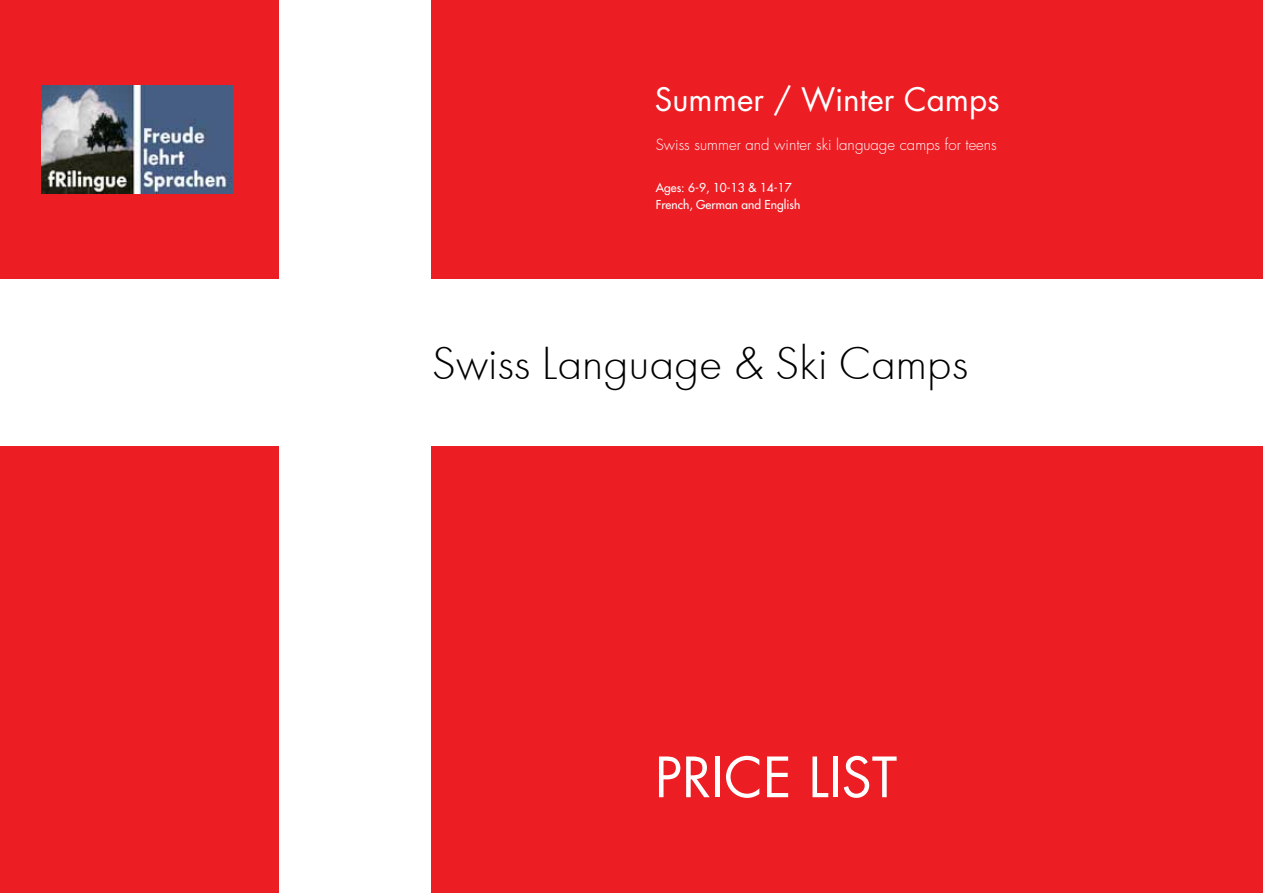
<style>
.page{position:relative;width:1263px;height:893px;background:#fff}
.page>*{position:absolute;margin:0;border:0;box-sizing:border-box;transform-origin:0 0}
.t1{font:54px "Futura Std";color:#fff}
.t2{font:48px "Futura Light C";color:#000}
.t3{font:31.5px "Futura Std";color:#fff}
.t4{font:300 15px "Futura Std";color:#fff}
.t5{font:500 12px/16.5px "Futura Std";color:#fff}
</style>
<div class="page">
<div style="left:0;top:0;width:279px;height:279px;background:#ed1d24"></div>
<div style="left:432px;top:0;width:831px;height:279px;background:#ed1d24"></div>
<div style="left:432px;top:446px;width:831px;height:447px;background:#ed1d24"></div>
<div style="left:0;top:446px;width:279px;height:447px;background:#ed1d24"></div>
<img style="left:42px;top:85px;width:190px;height:109px">
<h3 class="t3" style="left:655px;top:79px;width:346px">Summer / Winter Camps</h3>
<p class="t4" style="left:656px;top:136px;width:343px">Swiss summer and winter ski language camps for teens</p>
<p class="t5" style="left:656px;top:179px;width:146px">Ages: 6-9, 10-13 &amp; 14-17<br>French, German and English</p>
<h2 class="t2" style="left:432px;top:338px;width:538px">Swiss Language &amp; Ski Camps</h2>
<h1 class="t1" style="left:655px;top:743px;width:244px">PRICE LIST</h1>
</div>
